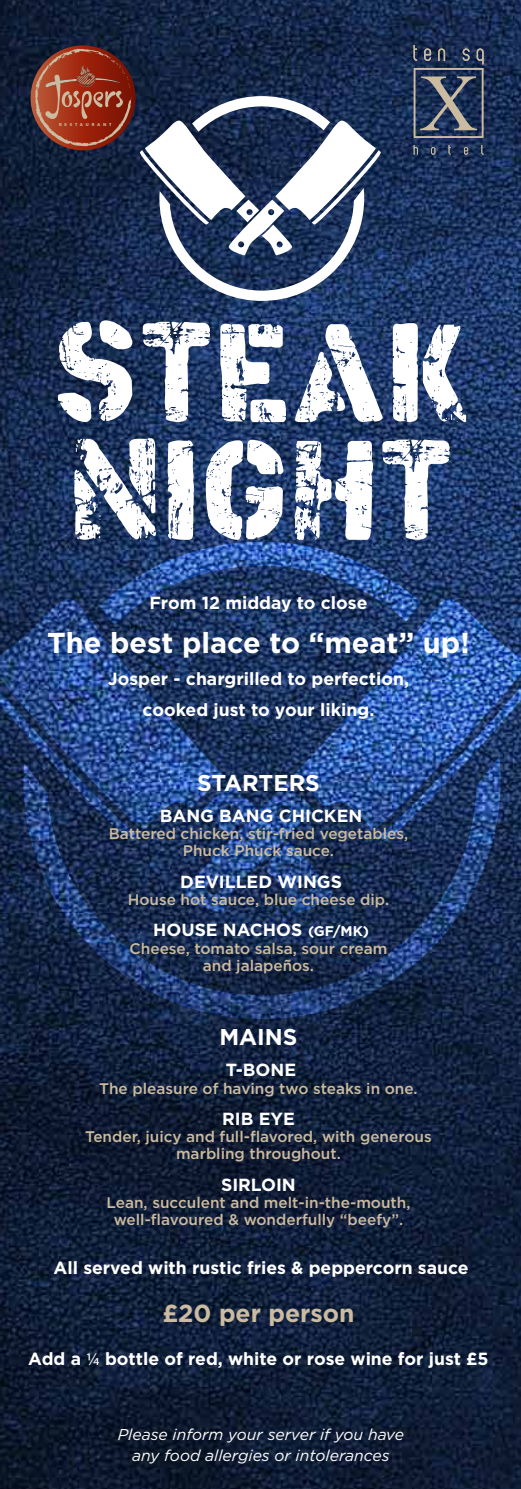
<style>
.page{position:relative;width:521px;height:1489px;background:#fff}
.page>*{position:absolute;margin:0;border:0;box-sizing:border-box;transform-origin:0 0}
.t1{font:133.17px/117.6px "Checkpoint Charlie";color:#fff}
.t2{font:700 28.88px "Gotham";color:#fff}
.t3{font:700 24.68px "Gotham";color:#cbbba0}
.t4{font:700 22.93px "Gotham";color:#fff}
.t5{font:700 17.5px/31.5px "Gotham";color:#fff;text-align:center}
.t6{font:italic 15.75px/21px "Gotham";color:#fff;text-align:center}
.t7{font:500 15.4px/17.2px "Gotham";color:#cbbba0;text-align:center}
.t8{font:900 4.2px "Frutiger";letter-spacing:.665em;color:#cbbba0}
.s1{font-size:14px}
.s2{font-family:"Myriad Pro";font-weight:400}
</style>
<div class="page">
<img style="left:0;top:0;width:521px;height:1488px">
<img style="left:293px;top:599px;width:228px;height:157px">
<img style="left:378px;top:667px;width:143px;height:174px">
<svg style="left:0;top:599px;width:224px;height:157px;background:#203c6f"></svg>
<img style="left:0;top:667px;width:139px;height:174px">
<svg style="left:99px;top:541px;width:322px;height:83px;background:#24437c"></svg>
<svg style="left:23px;top:756px;width:477px;height:263px;background:#1d3563"></svg>
<svg style="left:31px;top:45px;width:350px;height:256px"></svg>
<svg style="left:414px;top:145px;width:69px;height:10px"></svg>
<svg style="left:413px;top:45px;width:71px;height:93px;background:#424e64"></svg>
<p class="t8" style="left:59px;top:122px;width:54px">RESTAURANT</p>
<h1 class="t1" style="left:53px;top:317px;width:418px">STEAK<br>NIGHT</h1>
<p class="t5" style="left:149px;top:586px;width:219px">From 12 midday to close</p>
<h2 class="t2" style="left:47px;top:624px;width:424px">The best place to “meat” up!</h2>
<p class="t5" style="left:108px;top:662px;width:303px">Josper - chargrilled to perfection, cooked just to your liking.</p>
<h3 class="t4" style="left:197px;top:767px;width:124px">STARTERS</h3>
<p class="t5" style="left:160px;top:800px;width:204px">BANG BANG CHICKEN</p>
<p class="t7" style="left:109px;top:825px;width:301px">Battered chicken, stir-fried vegetables,<br>Phuck Phuck sauce.</p>
<p class="t5" style="left:180px;top:865px;width:163px">DEVILLED WINGS</p>
<p class="t7" style="left:128px;top:890px;width:263px">House hot sauce, blue cheese dip.</p>
<p class="t5" style="left:153px;top:914px;width:217px">HOUSE NACHOS <span class="s1">(GF/MK)</span></p>
<p class="t7" style="left:129px;top:939px;width:259px">Cheese, tomato salsa, sour cream and jalapeños.</p>
<h3 class="t4" style="left:219px;top:1021px;width:80px">MAINS</h3>
<p class="t5" style="left:226px;top:1054px;width:72px">T-BONE</p>
<p class="t7" style="left:99px;top:1079px;width:320px">The pleasure of having two steaks in one.</p>
<p class="t5" style="left:222px;top:1102px;width:74px">RIB EYE</p>
<p class="t7" style="left:85px;top:1127px;width:348px">Tender, juicy and full-flavored, with generous marbling throughout.</p>
<p class="t5" style="left:221px;top:1168px;width:76px">SIRLOIN</p>
<p class="t7" style="left:106px;top:1193px;width:305px">Lean, succulent and melt-in-the-mouth, well-flavoured &amp; wonderfully “beefy”.</p>
<p class="t5" style="left:54px;top:1251px;width:416px">All served with rustic fries &amp; peppercorn sauce</p>
<h3 class="t3" style="left:162px;top:1297px;width:194px">£20 per person</h3>
<p class="t5" style="left:28px;top:1342px;width:462px">Add a <span class="s2">¼</span> bottle of red, white or rose wine for just £5</p>
<p class="t6" style="left:118px;top:1423px;width:288px">Please inform your server if you have any food allergies or intolerances</p>
</div>
